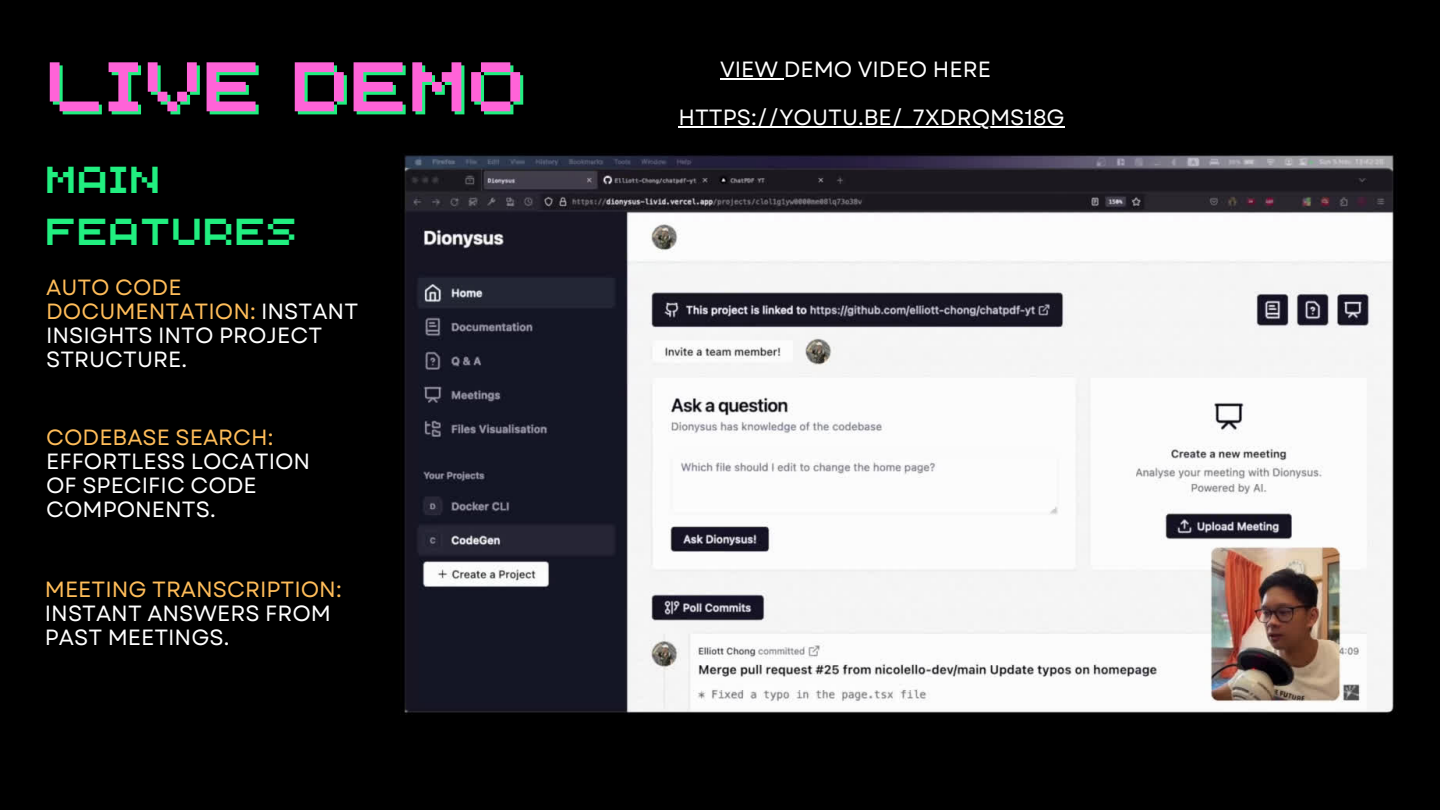
<style>
.page{position:relative;width:1440px;height:810px;background:#000}
.page>*{position:absolute;margin:0;border:0;box-sizing:border-box;transform-origin:0 0}
.t1{font:70px "Arcade Gamer";color:#ff63d8}
.t2{font:37.5px/52.5px "Arcade Gamer";color:#21ef80}
.t3{font:22px/24px "Garet";color:#fff}
.t4{font:22px "Garet";color:#ffbd59}
.s1{color:#ffbd59}
</style>
<div class="page">
<img style="left:404px;top:155px;width:990px;height:558px">
<hr style="left:679px;top:127px;width:386px;height:1px;background:#fff">
<hr style="left:720px;top:78px;width:64px;height:2px;background:#fff">
<p class="t1" style="left:45px;top:53px;width:482px">LIVE DEMO</p>
<p class="t2" style="left:45px;top:154px;width:254px">MAIN<br>FEATURES</p>
<p class="t3" style="left:46px;top:275px;width:314px"><span class="s1">AUTO CODE<br>DOCUMENTATION:</span> INSTANT<br>INSIGHTS INTO PROJECT<br>STRUCTURE.</p>
<p class="t3" style="left:46px;top:425px;width:266px"><span class="s1">CODEBASE SEARCH:<br></span>EFFORTLESS LOCATION<br>OF SPECIFIC CODE<br>COMPONENTS.</p>
<p class="t4" style="left:45px;top:574px;width:298px">MEETING TRANSCRIPTION:</p>
<p class="t3" style="left:45px;top:601px;width:288px">INSTANT ANSWERS FROM<br>PAST MEETINGS.</p>
<p class="t3" style="left:720px;top:57px;width:272px">VIEW DEMO VIDEO HERE</p>
<p class="t3" style="left:679px;top:106px;width:388px">HTTPS://YOUTU.BE/_7XDRQMS18G</p>
</div>
